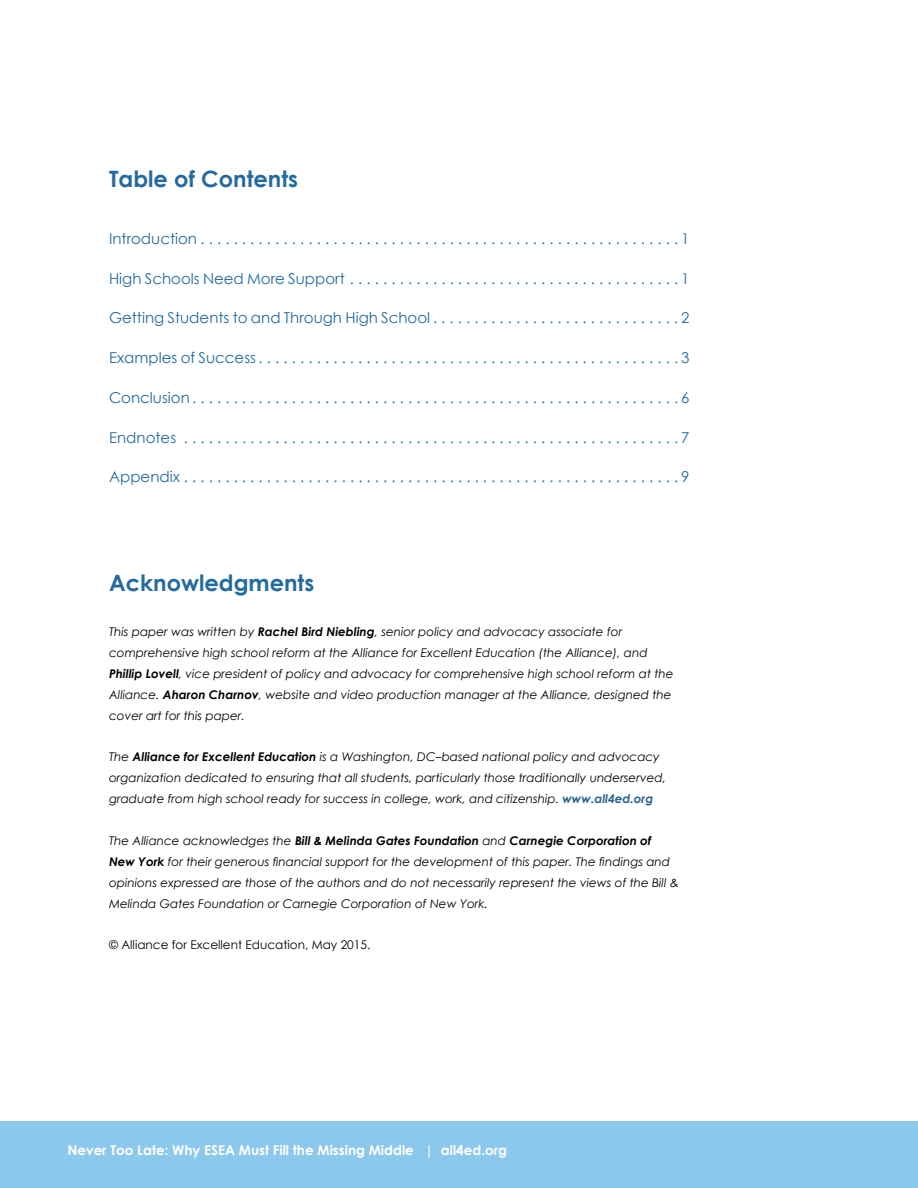
<style>
.page{position:relative;width:918px;height:1188px;background:#fff}
.page>*{position:absolute;margin:0;border:0;box-sizing:border-box;transform-origin:0 0}
.t1{font:700 22.5px "Century Gothic";color:#236a9e}
.t2{font:15px "Century Gothic";color:#236a9e}
.t3{font:700 13.5px "Century Gothic";color:#fff}
.t4{font:italic 12px/21px "Century Gothic";color:#000}
.t5{font:12px "Century Gothic";color:#000}
.s1{font-weight:700}
.s2{font-weight:700;color:#27628e}
</style>
<div class="page">
<div style="left:0;top:1121px;width:918px;height:67px;background:#8cc7ec"></div>
<h1 class="t1" style="left:109px;top:165px;width:190px">Table of Contents</h1>
<p class="t2" style="left:109px;top:229px;width:582px">Introduction . . . . . . . . . . . . . . . . . . . . . . . . . . . . . . . . . . . . . . . . . . . . . . . . . . . . . . . . . 1</p>
<p class="t2" style="left:109px;top:269px;width:582px">High Schools Need More Support . . . . . . . . . . . . . . . . . . . . . . . . . . . . . . . . . . . . . . . 1</p>
<p class="t2" style="left:109px;top:309px;width:582px">Getting Students to and Through High School . . . . . . . . . . . . . . . . . . . . . . . . . . . . . 2</p>
<p class="t2" style="left:109px;top:348px;width:582px">Examples of Success . . . . . . . . . . . . . . . . . . . . . . . . . . . . . . . . . . . . . . . . . . . . . . . . . . 3</p>
<p class="t2" style="left:109px;top:388px;width:582px">Conclusion . . . . . . . . . . . . . . . . . . . . . . . . . . . . . . . . . . . . . . . . . . . . . . . . . . . . . . . . . . 6</p>
<p class="t2" style="left:109px;top:428px;width:582px">Endnotes . . . . . . . . . . . . . . . . . . . . . . . . . . . . . . . . . . . . . . . . . . . . . . . . . . . . . . . . . . . 7</p>
<p class="t2" style="left:109px;top:468px;width:582px">Appendix . . . . . . . . . . . . . . . . . . . . . . . . . . . . . . . . . . . . . . . . . . . . . . . . . . . . . . . . . . . 9</p>
<h1 class="t1" style="left:109px;top:569px;width:207px">Acknowledgments</h1>
<p class="t4" style="left:109px;top:621px;width:566px">This paper was written by <span class="s1">Rachel Bird Niebling</span>, senior policy and advocacy associate for comprehensive high school reform at the Alliance for Excellent Education (the Alliance), and <span class="s1">Phillip Lovell</span>, vice president of policy and advocacy for comprehensive high school reform at the Alliance. <span class="s1">Aharon Charnov</span>, website and video production manager at the Alliance, designed the cover art for this paper.</p>
<p class="t4" style="left:109px;top:746px;width:558px">The <span class="s1">Alliance for Excellent Education</span> is a Washington, DC–based national policy and advocacy organization dedicated to ensuring that all students, particularly those traditionally underserved, graduate from high school ready for success in college, work, and citizenship. <span class="s2">www.all4ed.org</span></p>
<p class="t4" style="left:109px;top:830px;width:571px">The Alliance acknowledges the <span class="s1">Bill &amp; Melinda Gates Foundation</span> and <span class="s1">Carnegie Corporation of New York</span> for their generous financial support for the development of this paper. The findings and opinions expressed are those of the authors and do not necessarily represent the views of the Bill &amp; Melinda Gates Foundation or Carnegie Corporation of New York.</p>
<p class="t5" style="left:109px;top:937px;width:261px">© Alliance for Excellent Education, May 2015.</p>
<p class="t3" style="left:68px;top:1141px;width:441px">Never Too Late: Why ESEA Must Fill the Missing Middle | all4ed.org</p>
</div>
